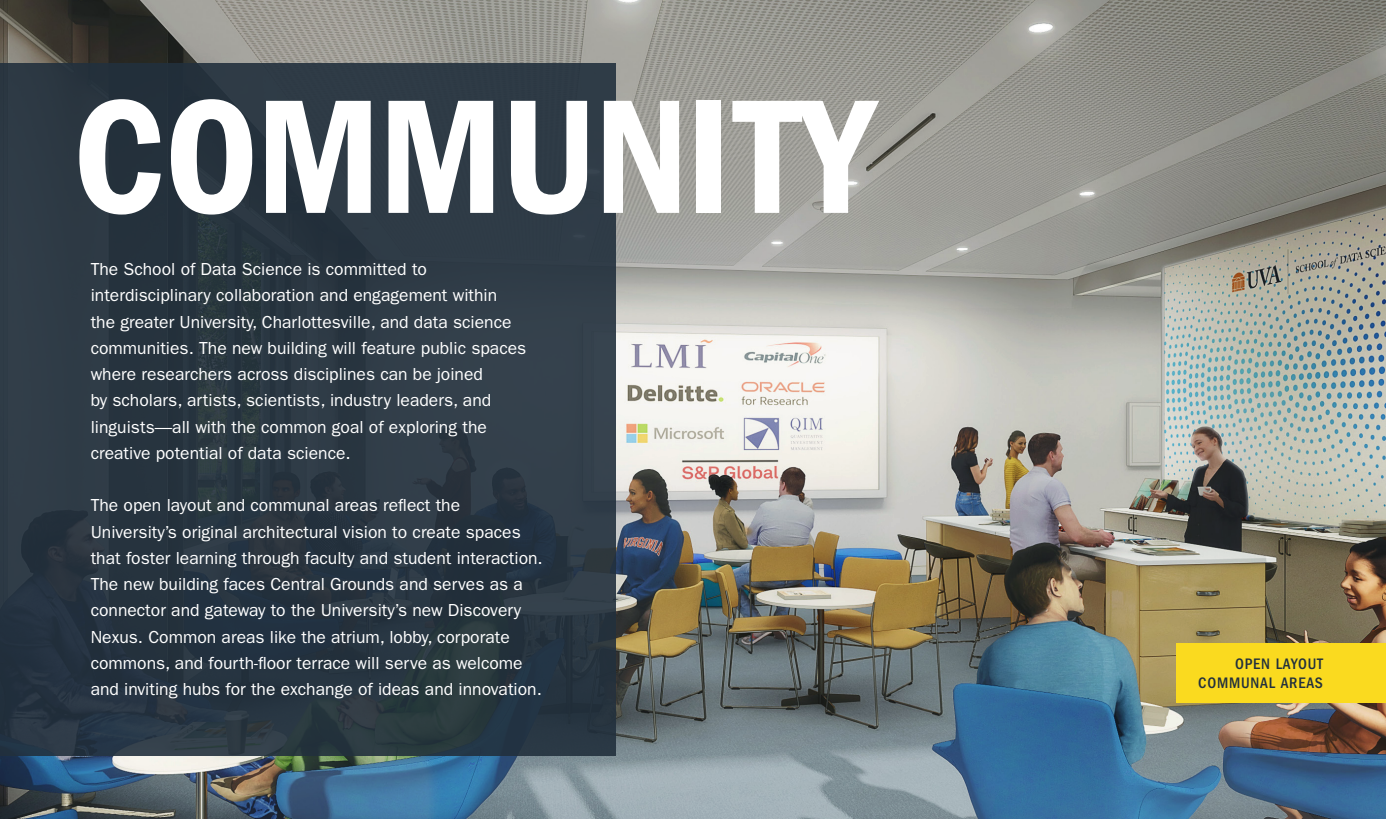
<style>
.page{position:relative;width:1386px;height:819px;background:#fff}
.page>*{position:absolute;margin:0;border:0;box-sizing:border-box;transform-origin:0 0}
.t1{font:168px "ITC Franklin Gothic Std Dm Cd";letter-spacing:-.02em;color:#fff}
.t2{font:17.5px/26.2px "ITC Franklin Gothic Std";color:#fff}
.t3{font:500 condensed 15.75px/18.9px "ITC Franklin Gothic Std";letter-spacing:.05em;color:#22303d;text-align:right}
</style>
<div class="page">
<img style="left:0;top:0;width:1386px;height:819px">
<div style="left:0;top:63px;width:616px;height:693px;background:#2c3944"></div>
<div style="left:1176px;top:644px;width:210px;height:59px;background:#fada1f"></div>
<h1 class="t1" style="left:73px;top:61px;width:803px">COMMUNITY</h1>
<p class="t2" style="left:91px;top:256px;width:437px">The School of Data Science is committed to interdisciplinary collaboration and engagement within<br>the greater University, Charlottesville, and data science communities. The new building will feature public spaces where researchers across disciplines can be joined<br>by scholars, artists, scientists, industry leaders, and linguists—all with the common goal of exploring the creative potential of data science.</p>
<p class="t2" style="left:91px;top:493px;width:454px">The open layout and communal areas reflect the University’s original architectural vision to create spaces that foster learning through faculty and student interaction.<br>The new building faces Central Grounds and serves as a connector and gateway to the University’s new Discovery Nexus. Common areas like the atrium, lobby, corporate commons, and fourth-floor terrace will serve as welcome and inviting hubs for the exchange of ideas and innovation.</p>
<p class="t3" style="left:1198px;top:655px;width:126px">OPEN LAYOUT<br>COMMUNAL AREAS</p>
</div>
